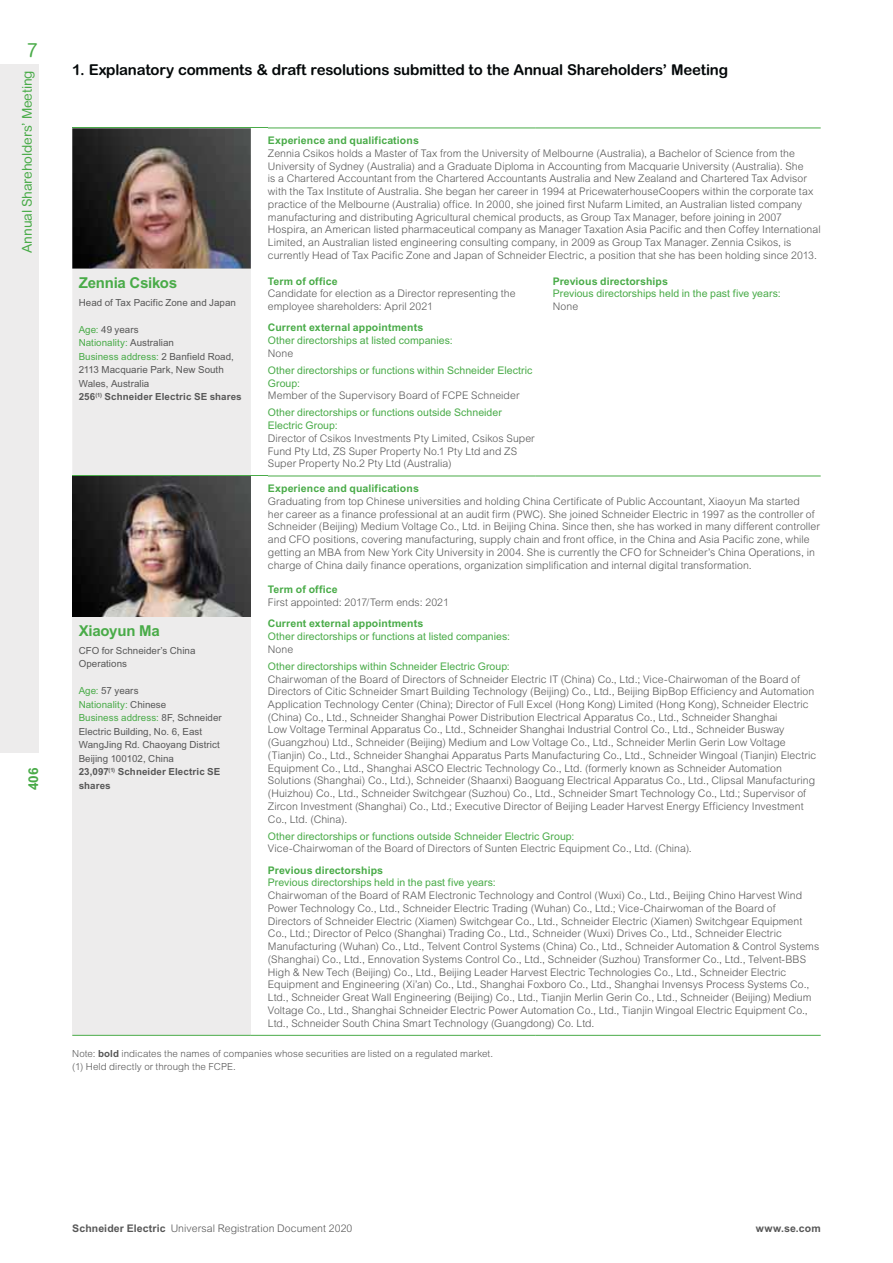
<style>
.page{position:relative;width:893px;height:1263px;background:#fff}
.page>*{position:absolute;margin:0;border:0;box-sizing:border-box;transform-origin:0 0}
.t1{font:19.5px "Arial Rounded MT Pro";color:#49ab48}
.t2{font:700 15px "Arial Rounded MT Pro";letter-spacing:-.015em;color:#040809}
.t3{font:700 15px "Arial MT Std";letter-spacing:-.015em;color:#49ab48}
.t4{font:13.5px "Arial Rounded MT Pro";letter-spacing:-.015em;color:#49ab48}
.t5{font:700 13.5px "Arial MT Std";color:#49ab48}
.t6{font:300 10.5px/12.8px "Arial MT Std";letter-spacing:.005em;color:#575757}
.t7{font:10.5px/12.8px "Arial MT Std";letter-spacing:.005em;color:#49ab48}
.t8{font:700 10.5px "Arial MT Std";letter-spacing:.01em;color:#49ab48}
.t9{font:700 10.5px "Arial MT Std";letter-spacing:.015em;color:#575757}
.t10{font:9.75px/13.5px "Arial MT Std";letter-spacing:.005em;color:#575757}
.t11{font:300 9.75px/12.8px "Arial MT Std";letter-spacing:.01em;color:#575757}
.s1{color:#49ab48}
.s2{font-weight:700}
</style>
<div class="page">
<div style="left:0;top:64px;width:38px;height:689px;background:#edecec"></div>
<div style="left:72px;top:269px;width:179px;height:207px;background:#edecec"></div>
<div style="left:72px;top:617px;width:179px;height:418px;background:#edecec"></div>
<hr style="left:251px;top:1035px;width:285px;height:1px;background:#49ab48">
<hr style="left:536px;top:1035px;width:285px;height:1px;background:#49ab48">
<hr style="left:72px;top:128px;width:196px;height:1px;background:#49ab48">
<hr style="left:268px;top:128px;width:268px;height:1px;background:#49ab48">
<hr style="left:536px;top:128px;width:285px;height:1px;background:#49ab48">
<hr style="left:268px;top:476px;width:268px;height:1px;background:#49ab48">
<hr style="left:536px;top:476px;width:285px;height:1px;background:#49ab48">
<hr style="left:72px;top:1035px;width:179px;height:1px;background:#49ab48">
<img style="left:72px;top:128px;width:179px;height:141px">
<img style="left:72px;top:476px;width:179px;height:141px">
<h1 class="t1" style="left:27px;top:44px;width:12px">7</h1>
<p class="t4" style="left:22px;top:253px;width:184px;rotate:-90deg">Annual Shareholders’ Meeting</p>
<p class="t5" style="left:29px;top:790px;width:24px;rotate:-90deg">406</p>
<h2 class="t2" style="left:72px;top:64px;width:657px">1. Explanatory comments &amp; draft resolutions submitted to the Annual Shareholders’ Meeting</h2>
<h2 class="t3" style="left:79px;top:277px;width:100px">Zennia Csikos</h2>
<p class="t10" style="left:79px;top:297px;width:159px">Head of Tax Pacific Zone and Japan</p>
<p class="t10" style="left:79px;top:324px;width:165px"><span class="s1">Age:</span> 49 years<br><span class="s1">Nationality:</span> Australian<br><span class="s1">Business address:</span> 2 Banfield Road,<br>2113 Macquarie Park, New South<br>Wales, Australia<br><span class="s2">256</span><sup>(1)</sup> <span class="s2">Schneider Electric SE shares</span></p>
<h2 class="t3" style="left:79px;top:625px;width:83px">Xiaoyun Ma</h2>
<p class="t10" style="left:79px;top:645px;width:118px">CFO for Schneider’s China<br>Operations</p>
<p class="t10" style="left:79px;top:685px;width:145px"><span class="s1">Age:</span> 57 years<br><span class="s1">Nationality:</span> Chinese<br><span class="s1">Business address:</span> 8F, Schneider<br>Electric Building, No. 6, East<br>WangJing Rd. Chaoyang District<br>Beijing 100102, China<br><span class="s2">23,097</span><sup>(1)</sup> <span class="s2">Schneider Electric SE shares</span></p>
<p class="t8" style="left:268px;top:137px;width:152px">Experience and qualifications</p>
<p class="t6" style="left:268px;top:148px;width:554px">Zennia Csikos holds a Master of Tax from the University of Melbourne (Australia), a Bachelor of Science from the University of Sydney (Australia) and a Graduate Diploma in Accounting from Macquarie University (Australia). She<br>is a Chartered Accountant from the Chartered Accountants Australia and New Zealand and Chartered Tax Advisor with the Tax Institute of Australia. She began her career in 1994 at PricewaterhouseCoopers within the corporate tax practice of the Melbourne (Australia) office. In 2000, she joined first Nufarm Limited, an Australian listed company manufacturing and distributing Agricultural chemical products, as Group Tax Manager, before joining in 2007<br>Hospira, an American listed pharmaceutical company as Manager Taxation Asia Pacific and then Coffey International Limited, an Australian listed engineering consulting company, in 2009 as Group Tax Manager. Zennia Csikos, is currently Head of Tax Pacific Zone and Japan of Schneider Electric, a position that she has been holding since 2013.</p>
<p class="t8" style="left:268px;top:277px;width:71px">Term of office</p>
<p class="t6" style="left:268px;top:289px;width:249px">Candidate for election as a Director representing the employee shareholders: April 2021</p>
<p class="t8" style="left:268px;top:324px;width:157px">Current external appointments</p>
<p class="t7" style="left:268px;top:335px;width:186px">Other directorships at listed companies:</p>
<p class="t6" style="left:268px;top:348px;width:27px">None</p>
<p class="t7" style="left:268px;top:365px;width:266px">Other directorships or functions within Schneider Electric<br>Group:</p>
<p class="t6" style="left:268px;top:391px;width:253px">Member of the Supervisory Board of FCPE Schneider</p>
<p class="t7" style="left:268px;top:408px;width:236px">Other directorships or functions outside Schneider<br>Electric Group:</p>
<p class="t6" style="left:268px;top:433px;width:268px">Director of Csikos Investments Pty Limited, Csikos Super<br>Fund Pty Ltd, ZS Super Property No.1 Pty Ltd and ZS<br>Super Property No.2 Pty Ltd (Australia)</p>
<p class="t8" style="left:553px;top:277px;width:117px">Previous directorships</p>
<p class="t7" style="left:553px;top:288px;width:229px">Previous directorships held in the past five years:</p>
<p class="t6" style="left:553px;top:301px;width:27px">None</p>
<p class="t8" style="left:268px;top:485px;width:152px">Experience and qualifications</p>
<p class="t6" style="left:268px;top:496px;width:554px">Graduating from top Chinese universities and holding China Certificate of Public Accountant, Xiaoyun Ma started<br>her career as a finance professional at an audit firm (PWC). She joined Schneider Electric in 1997 as the controller of Schneider (Beijing) Medium Voltage Co., Ltd. in Beijing China. Since then, she has worked in many different controller and CFO positions, covering manufacturing, supply chain and front office, in the China and Asia Pacific zone, while getting an MBA from New York City University in 2004. She is currently the CFO for Schneider’s China Operations, in charge of China daily finance operations, organization simplification and internal digital transformation.</p>
<p class="t8" style="left:268px;top:586px;width:71px">Term of office</p>
<p class="t6" style="left:268px;top:597px;width:182px">First appointed: 2017/Term ends: 2021</p>
<p class="t8" style="left:268px;top:620px;width:157px">Current external appointments</p>
<p class="t7" style="left:268px;top:631px;width:244px">Other directorships or functions at listed companies:</p>
<p class="t6" style="left:268px;top:644px;width:27px">None</p>
<p class="t7" style="left:268px;top:661px;width:243px">Other directorships within Schneider Electric Group:</p>
<p class="t6" style="left:268px;top:674px;width:550px">Chairwoman of the Board of Directors of Schneider Electric IT (China) Co., Ltd.; Vice-Chairwoman of the Board of Directors of Citic Schneider Smart Building Technology (Beijing) Co., Ltd., Beijing BipBop Efficiency and Automation Application Technology Center (China); Director of Full Excel (Hong Kong) Limited (Hong Kong), Schneider Electric (China) Co., Ltd., Schneider Shanghai Power Distribution Electrical Apparatus Co., Ltd., Schneider Shanghai<br>Low Voltage Terminal Apparatus Co., Ltd., Schneider Shanghai Industrial Control Co., Ltd., Schneider Busway (Guangzhou) Ltd., Schneider (Beijing) Medium and Low Voltage Co., Ltd., Schneider Merlin Gerin Low Voltage (Tianjin) Co., Ltd., Schneider Shanghai Apparatus Parts Manufacturing Co., Ltd., Schneider Wingoal (Tianjin) Electric Equipment Co., Ltd., Shanghai ASCO Electric Technology Co., Ltd. (formerly known as Schneider Automation Solutions (Shanghai) Co., Ltd.), Schneider (Shaanxi) Baoguang Electrical Apparatus Co., Ltd., Clipsal Manufacturing (Huizhou) Co., Ltd., Schneider Switchgear (Suzhou) Co., Ltd., Schneider Smart Technology Co., Ltd.; Supervisor of Zircon Investment (Shanghai) Co., Ltd.; Executive Director of Beijing Leader Harvest Energy Efficiency Investment Co., Ltd. (China).</p>
<p class="t7" style="left:268px;top:831px;width:308px">Other directorships or functions outside Schneider Electric Group:</p>
<p class="t6" style="left:268px;top:844px;width:425px">Vice-Chairwoman of the Board of Directors of Sunten Electric Equipment Co., Ltd. (China).</p>
<p class="t8" style="left:268px;top:866px;width:117px">Previous directorships</p>
<p class="t7" style="left:268px;top:877px;width:229px">Previous directorships held in the past five years:</p>
<p class="t6" style="left:268px;top:890px;width:553px">Chairwoman of the Board of RAM Electronic Technology and Control (Wuxi) Co., Ltd., Beijing Chino Harvest Wind Power Technology Co., Ltd., Schneider Electric Trading (Wuhan) Co., Ltd.; Vice-Chairwoman of the Board of Directors of Schneider Electric (Xiamen) Switchgear Co., Ltd., Schneider Electric (Xiamen) Switchgear Equipment Co., Ltd.; Director of Pelco (Shanghai) Trading Co., Ltd., Schneider (Wuxi) Drives Co., Ltd., Schneider Electric Manufacturing (Wuhan) Co., Ltd., Telvent Control Systems (China) Co., Ltd., Schneider Automation &amp; Control Systems (Shanghai) Co., Ltd., Ennovation Systems Control Co., Ltd., Schneider (Suzhou) Transformer Co., Ltd., Telvent-BBS High &amp; New Tech (Beijing) Co., Ltd., Beijing Leader Harvest Electric Technologies Co., Ltd., Schneider Electric Equipment and Engineering (Xi’an) Co., Ltd., Shanghai Foxboro Co., Ltd., Shanghai Invensys Process Systems Co., Ltd., Schneider Great Wall Engineering (Beijing) Co., Ltd., Tianjin Merlin Gerin Co., Ltd., Schneider (Beijing) Medium Voltage Co., Ltd., Shanghai Schneider Electric Power Automation Co., Ltd., Tianjin Wingoal Electric Equipment Co., Ltd., Schneider South China Smart Technology (Guangdong) Co. Ltd.</p>
<p class="t11" style="left:72px;top:1049px;width:422px">Note: <span class="s2">bold</span> indicates the names of companies whose securities are listed on a regulated market. (1) Held directly or through the FCPE.</p>
<p class="t6" style="left:72px;top:1223px;width:282px"><span class="s2">Schneider Electric</span> Universal Registration Document 2020</p>
<p class="t9" style="left:756px;top:1225px;width:66px">www.se.com</p>
</div>
